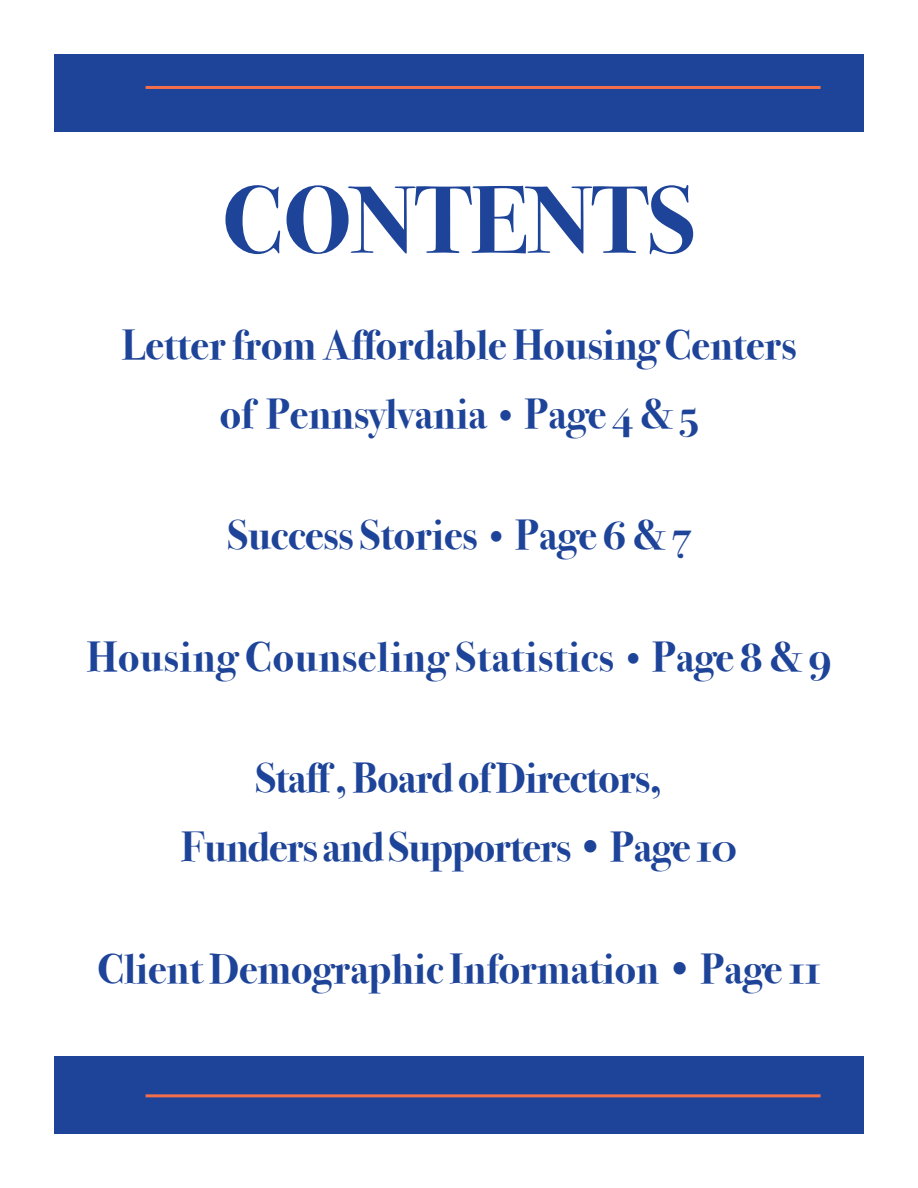
<style>
.page{position:relative;width:918px;height:1188px;background:#fff}
.page>*{position:absolute;margin:0;border:0;box-sizing:border-box;transform-origin:0 0}
.t1{font:96px "Bodoni Svty Two OSITCTT Bold";color:#1e4499}
.t2{font:42px "Bodoni Svty Two OSITCTT Bold";color:#1e4499}
.t3{font:42px "Bodoni Svty Two OSITCTT Bold";letter-spacing:-.02em;color:#1e4499}
.t4{font:42px "Bodoni Svty Two OSITCTT Bold";letter-spacing:.02em;color:#1e4499}
.s1{font-size:36px}
</style>
<div class="page">
<div style="left:54px;top:54px;width:810px;height:78px;background:#1e4499"></div>
<hr style="left:146px;top:86px;width:675px;height:3px;background:#f36f4b">
<div style="left:54px;top:1056px;width:810px;height:78px;background:#1e4499"></div>
<hr style="left:146px;top:1094px;width:675px;height:3px;background:#f36f4b">
<p class="t1" style="left:222px;top:164px;width:475px">CONTENTS</p>
<p class="t2" style="left:122px;top:320px;width:676px">Letter from Affordable Housing Centers</p>
<p class="t2" style="left:220px;top:389px;width:480px">of Pennsylvania <span class="s1">•</span> Page 4 &amp; 5</p>
<p class="t2" style="left:227px;top:511px;width:465px">Success Stories <span class="s1">•</span> Page 6 &amp; 7</p>
<p class="t4" style="left:87px;top:632px;width:746px">Housing Counseling Statistics <span class="s1">•</span> Page 8 &amp; 9</p>
<p class="t3" style="left:256px;top:754px;width:408px">Staff , Board of Directors,</p>
<p class="t3" style="left:181px;top:823px;width:557px">Funders and Supporters • Page 10</p>
<p class="t2" style="left:97px;top:944px;width:725px">Client Demographic Information • Page 11</p>
</div>
